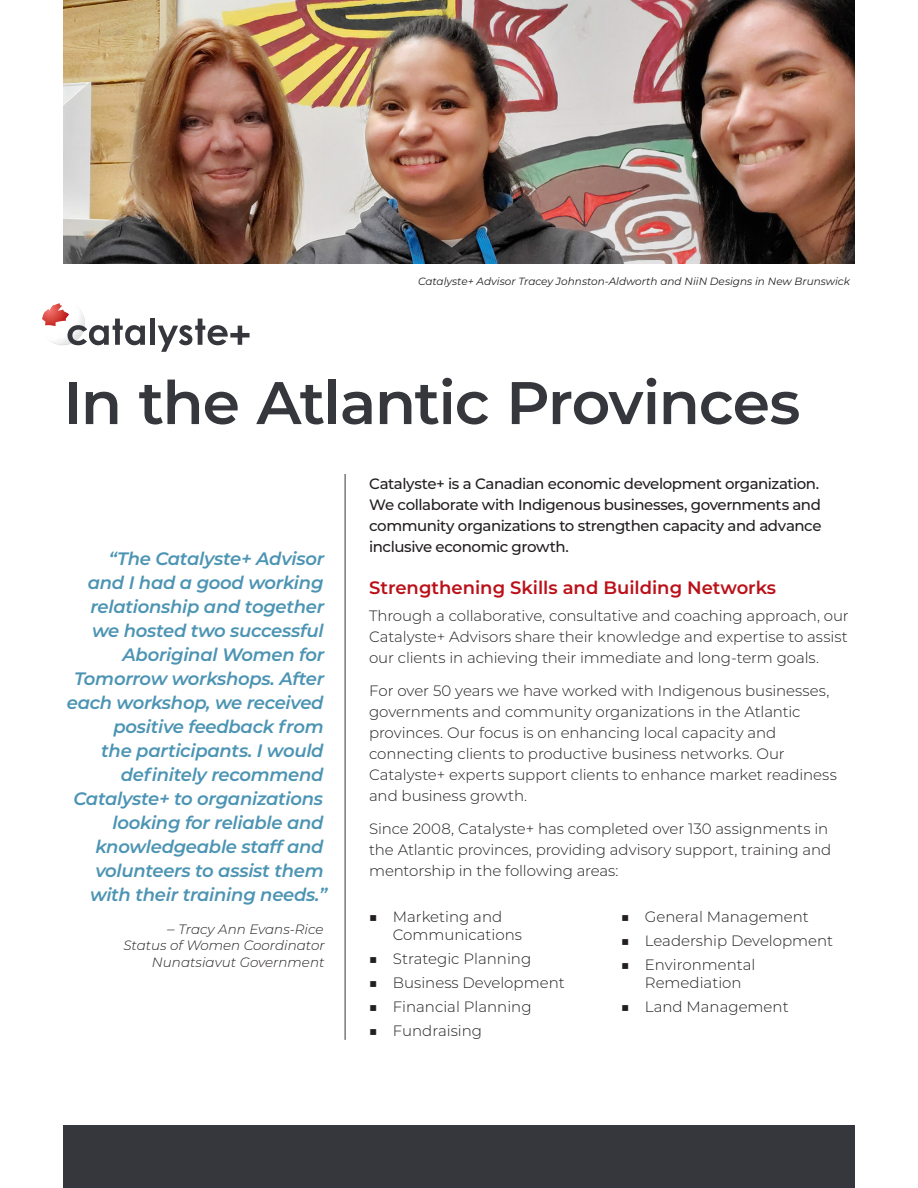
<style>
.page{position:relative;width:918px;height:1188px;background:#fff}
.page>*{position:absolute;margin:0;border:0;box-sizing:border-box;transform-origin:0 0}
.Cover_-_Title{font:600 60px "Montserrat";letter-spacing:-.02em;color:#36373d}
.Side_-_Pull_Quote{font:italic 600 18px/24px "Montserrat";letter-spacing:-.015em;color:#4c94b3;text-align:right}
.Body_-_Subtitle_Basi{font:600 18px "Montserrat";color:#bb1018}
.Body_-_Basic{font:300 15px/21px "Montserrat";letter-spacing:-.005em;color:#231f20}
.Body_-_Subtitle_Basi-2{font:500 15px/21px "Montserrat";letter-spacing:-.03em;color:#231f20}
.t1{font:italic 300 13.5px "Montserrat";color:#231f20}
.Body_-_Emphasis_Cent{font:italic 10.5px "Montserrat";color:#231f20}
.s1{font-size:15px}
</style>
<div class="page">
<div style="left:63px;top:1125px;width:792px;height:63px;background:#36373d"></div>
<div style="left:150px;top:318px;width:5px;height:27px;background:#36373d"></div>
<svg style="left:158px;top:319px;width:92px;height:33px"></svg>
<svg style="left:42px;top:303px;width:103px;height:42px"></svg>
<hr style="left:345px;top:474px;width:1px;height:566px;background:#36373d">
<img style="left:63px;top:0;width:792px;height:263px">
<p class="Body_-_Emphasis_Cent" style="left:418px;top:274px;width:433px">Catalyste+ Advisor Tracey Johnston-Aldworth and NiiN Designs in New Brunswick</p>
<p class="Cover_-_Title" style="left:63px;top:360px;width:739px">In the Atlantic Provinces</p>
<p class="Side_-_Pull_Quote" style="left:67px;top:545px;width:262px">“The Catalyste+ Advisor<br>and I had a good working relationship and together we hosted two successful<br>Aboriginal Women for<br>Tomorrow workshops. After each workshop, we received positive feedback from<br>the participants. I would definitely recommend<br>Catalyste+ to organizations looking for reliable and knowledgeable staff and volunteers to assist them with their training needs.”</p>
<p class="t1" style="left:167px;top:920px;width:158px"><span class="s1">–</span> Tracy Ann Evans-Rice</p>
<p class="t1" style="left:123px;top:936px;width:203px">Status of Women Coordinator</p>
<p class="t1" style="left:152px;top:953px;width:174px">Nunatsiavut Government</p>
<p class="Body_-_Subtitle_Basi-2" style="left:369px;top:472px;width:454px">Catalyste+ is a Canadian economic development organization.<br>We collaborate with Indigenous businesses, governments and community organizations to strengthen capacity and advance inclusive economic growth.</p>
<p class="Body_-_Subtitle_Basi" style="left:369px;top:574px;width:409px">Strengthening Skills and Building Networks</p>
<p class="Body_-_Basic" style="left:369px;top:604px;width:481px;text-align:justify">Through a collaborative, consultative and coaching approach, our Catalyste+ Advisors share their knowledge and expertise to assist our clients in achieving their immediate and long-term goals.</p>
<p class="Body_-_Basic" style="left:369px;top:679px;width:469px">For over 50 years we have worked with Indigenous businesses, governments and community organizations in the Atlantic provinces. Our focus is on enhancing local capacity and connecting clients to productive business networks. Our Catalyste+ experts support clients to enhance market readiness and business growth.</p>
<p class="Body_-_Basic" style="left:369px;top:817px;width:464px">Since 2008, Catalyste+ has completed over 130 assignments in the Atlantic provinces, providing advisory support, training and mentorship in the following areas:</p>
<p class="Body_-_Basic" style="left:393px;top:907px;width:131px;line-height:18px;text-indent:-24px">■ Marketing and<br>Communications</p>
<p class="Body_-_Basic" style="left:369px;top:947px;width:164px">■ Strategic Planning</p>
<p class="Body_-_Basic" style="left:369px;top:971px;width:197px">■ Business Development</p>
<p class="Body_-_Basic" style="left:369px;top:995px;width:164px">■ Financial Planning</p>
<p class="Body_-_Basic" style="left:369px;top:1019px;width:115px">■ Fundraising</p>
<p class="Body_-_Basic" style="left:621px;top:905px;width:190px">■ General Management</p>
<p class="Body_-_Basic" style="left:621px;top:929px;width:214px">■ Leadership Development</p>
<p class="Body_-_Basic" style="left:645px;top:955px;width:112px;line-height:18px;text-indent:-24px">■ Environmental<br>Remediation</p>
<p class="Body_-_Basic" style="left:621px;top:995px;width:169px">■ Land Management</p>
</div>
